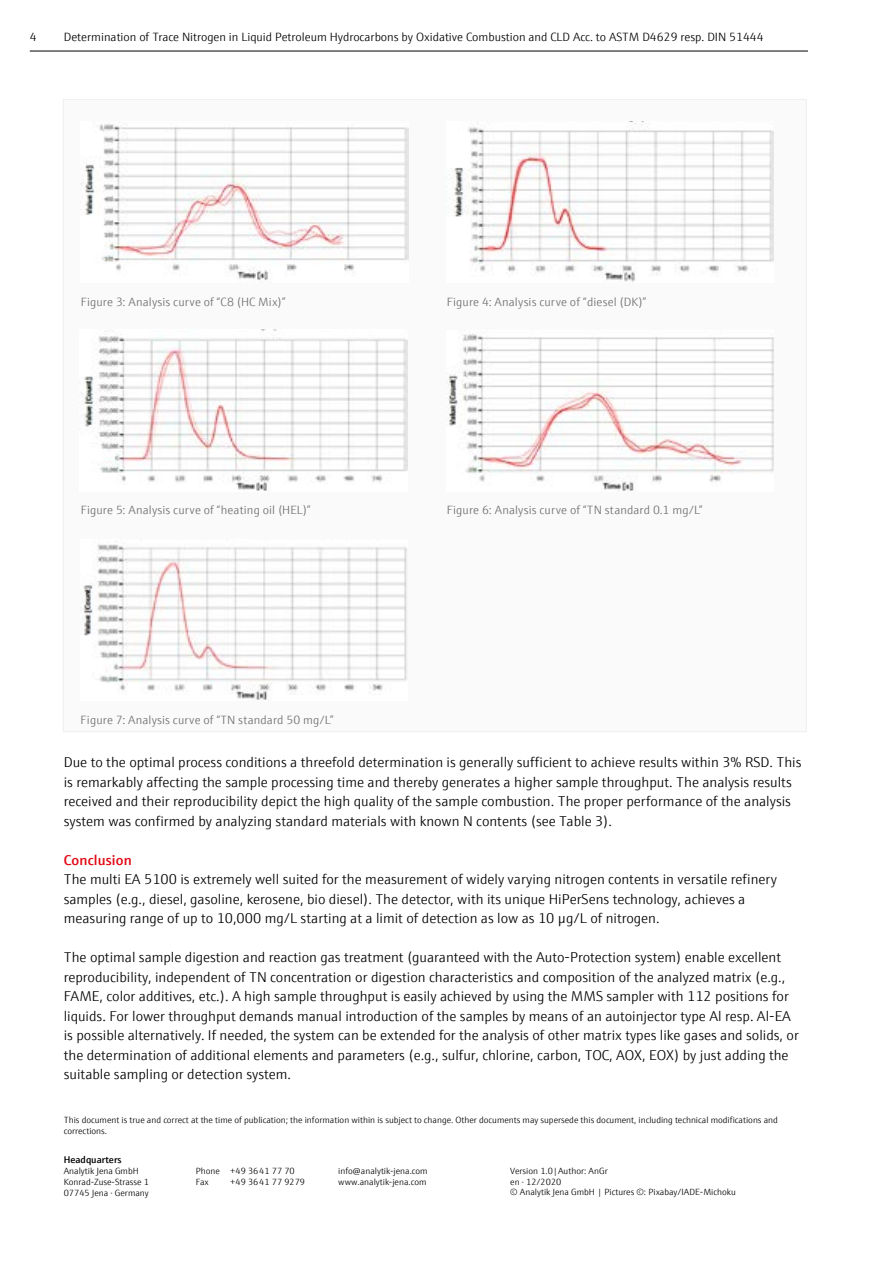
<style>
.page{position:relative;width:893px;height:1263px;background:#fff}
.page>*{position:absolute;margin:0;border:0;box-sizing:border-box;transform-origin:0 0}
.t1{font:300 14.25px/19.5px "E+H Sans";color:#000}
.t2{font:600 14.25px "E+H Sans";letter-spacing:.01em;color:#e30613}
.t3{font:300 12px "E+H Sans";letter-spacing:.01em;color:#706f6f}
.t4{font:300 12px "E+H Sans";color:#000}
.t5{font:600 9.75px "E+H Sans";color:#000}
.t6{font:300 9px/10.8px "E+H Sans";color:#000}
</style>
<div class="page">
<div style="left:63px;top:99px;width:744px;height:633px;background:#fafafa;border:1px solid #f0f0ef"></div>
<img style="left:82px;top:124px;width:326px;height:156px">
<img style="left:454px;top:121px;width:320px;height:161px">
<img style="left:81px;top:330px;width:326px;height:161px">
<img style="left:448px;top:334px;width:326px;height:157px">
<img style="left:82px;top:544px;width:325px;height:157px">
<hr style="left:30px;top:51px;width:778px;height:1px;background:#000">
<p class="t4" style="left:30px;top:29px;width:8px">4</p>
<p class="t4" style="left:64px;top:28px;width:701px">Determination of Trace Nitrogen in Liquid Petroleum Hydrocarbons by Oxidative Combustion and CLD Acc. to ASTM D4629 resp. DIN 51444</p>
<p class="t3" style="left:81px;top:293px;width:206px">Figure 3: Analysis curve of “C8 (HC Mix)”</p>
<p class="t3" style="left:447px;top:293px;width:201px">Figure 4: Analysis curve of “diesel (DK)”</p>
<p class="t3" style="left:81px;top:501px;width:231px">Figure 5: Analysis curve of “heating oil (HEL)”</p>
<p class="t3" style="left:447px;top:501px;width:257px">Figure 6: Analysis curve of “TN standard 0.1 mg/L”</p>
<p class="t3" style="left:81px;top:711px;width:254px">Figure 7: Analysis curve of “TN standard 50 mg/L”</p>
<p class="t1" style="left:64px;top:752px;width:739px">Due to the optimal process conditions a threefold determination is generally sufficient to achieve results within 3% RSD. This is remarkably affecting the sample processing time and thereby generates a higher sample throughput. The analysis results received and their reproducibility depict the high quality of the sample combustion. The proper performance of the analysis system was confirmed by analyzing standard materials with known N contents (see Table 3).</p>
<p class="t2" style="left:64px;top:849px;width:70px">Conclusion</p>
<p class="t1" style="left:64px;top:869px;width:715px">The multi EA 5100 is extremely well suited for the measurement of widely varying nitrogen contents in versatile refinery samples (e.g., diesel, gasoline, kerosene, bio diesel). The detector, with its unique HiPerSens technology, achieves a measuring range of up to 10,000 mg/L starting at a limit of detection as low as 10 µg/L of nitrogen.</p>
<p class="t1" style="left:64px;top:947px;width:737px">The optimal sample digestion and reaction gas treatment (guaranteed with the Auto-Protection system) enable excellent reproducibility, independent of TN concentration or digestion characteristics and composition of the analyzed matrix (e.g., FAME, color additives, etc.). A high sample throughput is easily achieved by using the MMS sampler with 112 positions for liquids. For lower throughput demands manual introduction of the samples by means of an autoinjector type Al resp. Al-EA is possible alternatively. If needed, the system can be extended for the analysis of other matrix types like gases and solids, or the determination of additional elements and parameters (e.g., sulfur, chlorine, carbon, TOC, AOX, EOX) by just adding the suitable sampling or detection system.</p>
<p class="t6" style="left:64px;top:1114px;width:716px">This document is true and correct at the time of publication; the information within is subject to change. Other documents may supersede this document, including technical modifications and corrections.</p>
<p class="t5" style="left:64px;top:1152px;width:59px">Headquarters</p>
<p class="t6" style="left:64px;top:1165px;width:77px">Analytik Jena GmbH</p>
<p class="t6" style="left:196px;top:1165px;width:100px">Phone +49 3641 77 70</p>
<p class="t6" style="left:338px;top:1165px;width:91px">info@analytik-jena.com</p>
<p class="t6" style="left:64px;top:1176px;width:87px">Konrad-Zuse-Strasse 1</p>
<p class="t6" style="left:196px;top:1176px;width:15px">Fax</p>
<p class="t6" style="left:230px;top:1176px;width:76px">+49 3641 77 9279</p>
<p class="t6" style="left:338px;top:1176px;width:90px">www.analytik-jena.com</p>
<p class="t6" style="left:64px;top:1187px;width:86px">07745 Jena · Germany</p>
<p class="t6" style="left:510px;top:1164px;width:227px">Version 1.0|Author: AnGr<br>en · 12/2020<br>© Analytik Jena GmbH | Pictures ©: Pixabay/IADE-Michoku</p>
</div>
